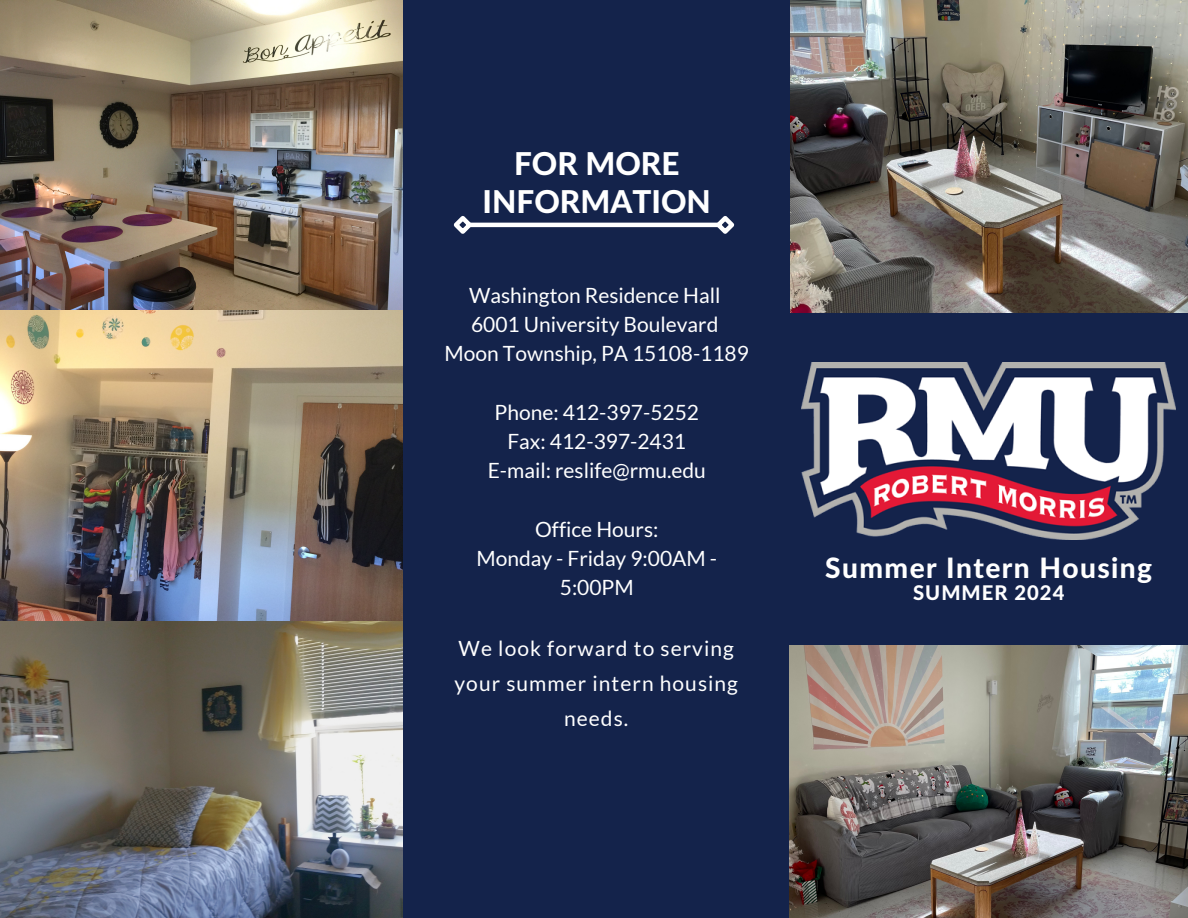
<style>
.page{position:relative;width:1188px;height:918px;background:#14234b}
.page>*{position:absolute;margin:0;border:0;box-sizing:border-box;transform-origin:0 0}
.t1{font:800 31.5px/37.2px "Lato Latin";color:#fff;text-align:center}
.t2{font:800 28.05px "Lato Latin";letter-spacing:.05em;color:#fff}
.t3{font:21px/29.2px "Lato";color:#fff;text-align:center}
.t4{font:21px/34.8px "Lato";letter-spacing:.05em;color:#fff;text-align:center}
.t5{font:800 20.25px "Lato Latin";letter-spacing:.05em;color:#fff}
</style>
<div class="page">
<img style="left:0;top:0;width:403px;height:918px">
<img style="left:802px;top:363px;width:373px;height:176px">
<img style="left:791px;top:0;width:397px;height:312px">
<img style="left:790px;top:646px;width:398px;height:272px">
<hr style="left:468px;top:223px;width:252px;height:4px;background:#fff">
<svg style="left:453px;top:216px;width:23px;height:18px"></svg>
<svg style="left:712px;top:216px;width:23px;height:18px"></svg>
<p class="t1" style="left:483px;top:147px;width:230px">FOR MORE<br>INFORMATION</p>
<p class="t3" style="left:469px;top:280px;width:253px">Washington Residence Hall</p>
<p class="t3" style="left:471px;top:309px;width:249px">6001 University Boulevard</p>
<p class="t3" style="left:445px;top:339px;width:306px">Moon Township, PA 15108-1189</p>
<p class="t3" style="left:495px;top:397px;width:206px">Phone: 412-397-5252</p>
<p class="t3" style="left:507px;top:426px;width:180px">Fax: 412-397-2431</p>
<p class="t3" style="left:488px;top:456px;width:220px">E-mail: reslife@rmu.edu</p>
<p class="t3" style="left:535px;top:514px;width:125px">Office Hours:</p>
<p class="t3" style="left:476px;top:543px;width:242px">Monday - Friday 9:00AM -<br>5:00PM</p>
<p class="t4" style="left:455px;top:631px;width:285px">We look forward to serving your summer intern housing needs.</p>
<p class="t2" style="left:825px;top:555px;width:328px">Summer Intern Housing</p>
<p class="t5" style="left:913px;top:584px;width:153px">SUMMER 2024</p>
</div>
